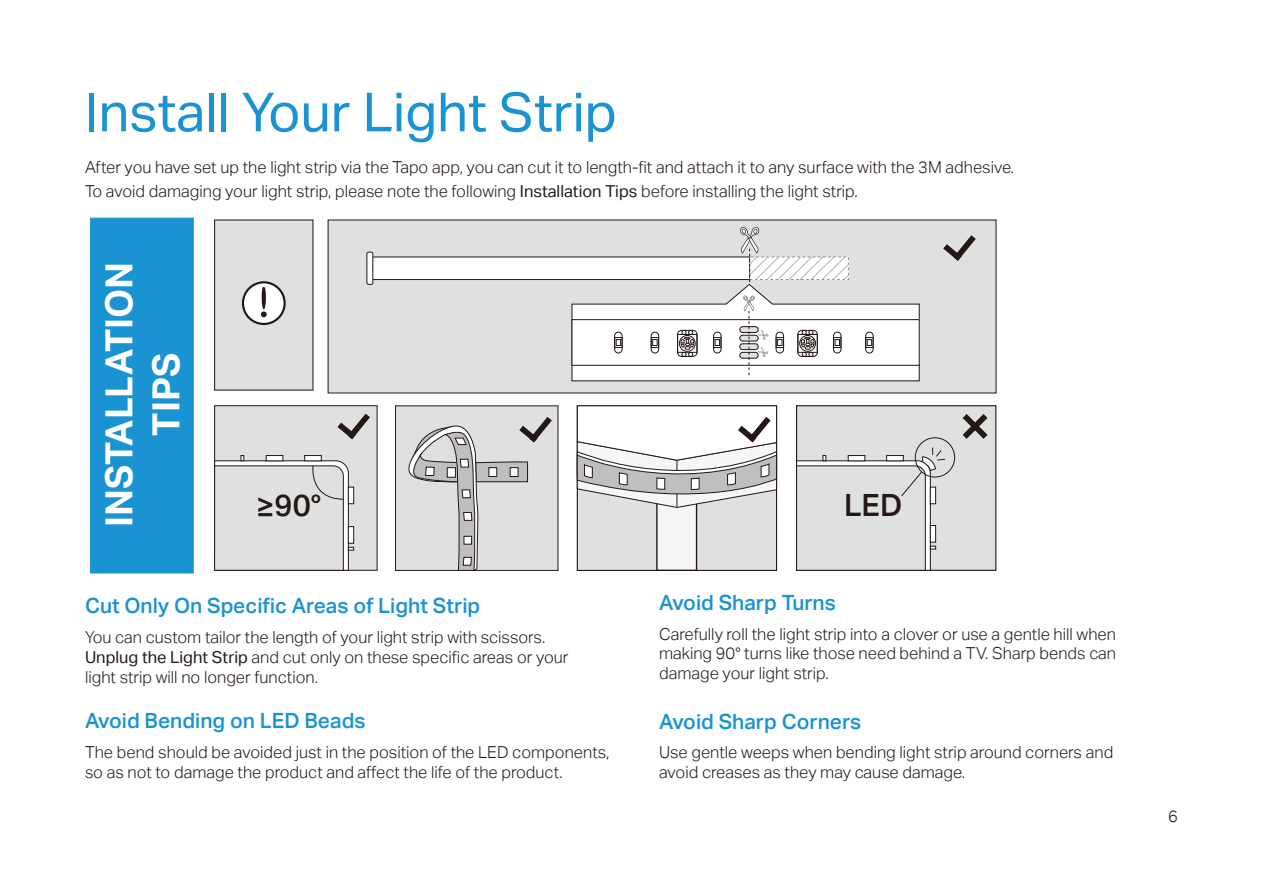
<style>
.page{position:relative;width:1263px;height:893px;background:#fff}
.page>*{position:absolute;margin:0;border:0;box-sizing:border-box;transform-origin:0 0}
.t1{font:54px "TP Link Aktiv Regular";color:#1a93d3}
.t2{font:37.5px "TP Link Aktiv Bold";color:#fff}
.t3{font:30.6px "TP Link Aktiv Medium";color:#231816}
.t4{font:21px "TP Link Aktiv Medium";color:#1a93d3}
.t5{font:16.5px/19.8px "TP Link Aktiv Light";color:#231916}
.s1{font-family:"TP Link Aktiv Regular"}
</style>
<div class="page">
<div style="left:90px;top:218px;width:103px;height:355px;background:#1a93d3"></div>
<div style="left:215px;top:406px;width:162px;height:164px;background:#e0e0e1"></div>
<div style="left:214px;top:405px;width:164px;height:166px;border:1px solid #231816"></div>
<svg style="left:214px;top:455px;width:140px;height:116px"></svg>
<div style="left:797px;top:406px;width:199px;height:164px;background:#e0e0e1"></div>
<div style="left:796px;top:405px;width:200px;height:166px;border:1px solid #231816"></div>
<svg style="left:796px;top:447px;width:150px;height:124px"></svg>
<div style="left:915px;top:437px;width:40px;height:40px;border:1px solid #231816;border-radius:50%"></div>
<svg style="left:962px;top:414px;width:26px;height:25px"></svg>
<svg style="left:337px;top:413px;width:33px;height:27px"></svg>
<div style="left:395px;top:406px;width:163px;height:164px;background:#e0e0e1"></div>
<div style="left:395px;top:405px;width:163px;height:166px;border:1px solid #231816"></div>
<div style="left:577px;top:406px;width:199px;height:164px;background:#e0e0e1"></div>
<div style="left:657px;top:482px;width:39px;height:88px;background:#f6f6f6"></div>
<div style="left:656px;top:482px;width:41px;height:89px;border:1px solid #231816"></div>
<svg style="left:402px;top:411px;width:156px;height:160px"></svg>
<svg style="left:576px;top:405px;width:201px;height:107px;background:#dad9d9"></svg>
<div style="left:215px;top:220px;width:98px;height:170px;background:#e0e0e1"></div>
<div style="left:214px;top:219px;width:99px;height:172px;border:1px solid #231816"></div>
<div style="left:243px;top:282px;width:42px;height:42px;background:#fff;border-radius:50%"></div>
<div style="left:242px;top:281px;width:44px;height:44px;border:2px solid #231816;border-radius:50%"></div>
<svg style="left:262px;top:287px;width:4px;height:22px"></svg>
<svg style="left:261px;top:311px;width:6px;height:6px"></svg>
<div style="left:328px;top:220px;width:668px;height:173px;background:#e0e0e1"></div>
<div style="left:371px;top:257px;width:379px;height:23px;background:#fff"></div>
<div style="left:370px;top:257px;width:380px;height:23px;border:1px solid #221715"></div>
<svg style="left:571px;top:226px;width:349px;height:155px"></svg>
<div style="left:367px;top:252px;width:6px;height:32px;background:#fff;border-radius:2px"></div>
<div style="left:367px;top:252px;width:6px;height:32px;border:1px solid #221715;border-radius:2px"></div>
<svg style="left:943px;top:235px;width:33px;height:26px"></svg>
<h1 class="t1" style="left:85px;top:81px;width:533px">Install Your Light Strip</h1>
<p class="t5" style="left:85px;top:155px;width:931px;line-height:24px">After you have set up the light strip via the Tapo app, you can cut it to length-fit and attach it to any surface with the 3M adhesive.<br>To avoid damaging your light strip, please note the following <span class="s1">Installation Tips</span> before installing the light strip.</p>
<h2 class="t2" style="left:98px;top:527px;width:267px;rotate:-90deg">INSTALLATION</h2>
<h2 class="t2" style="left:145px;top:436px;width:84px;rotate:-90deg">TIPS</h2>
<h3 class="t3" style="left:256px;top:488px;width:66px">≥90°</h3>
<h3 class="t3" style="left:844px;top:488px;width:60px">LED</h3>
<p class="t4" style="left:85px;top:594px;width:397px">Cut Only On Specific Areas of Light Strip</p>
<p class="t5" style="left:85px;top:628px;width:485px">You can custom tailor the length of your light strip with scissors.<br><span class="s1">Unplug the Light Strip</span> and cut only on these specific areas or your light strip will no longer function.</p>
<p class="t4" style="left:85px;top:709px;width:282px">Avoid Bending on LED Beads</p>
<p class="t5" style="left:85px;top:742px;width:526px">The bend should be avoided just in the position of the LED components, so as not to damage the product and affect the life of the product.</p>
<p class="t4" style="left:659px;top:590px;width:178px">Avoid Sharp Turns</p>
<p class="t5" style="left:659px;top:624px;width:458px;text-align:justify">Carefully roll the light strip into a clover or use a gentle hill when making 90° turns like those need behind a TV. Sharp bends can damage your light strip.</p>
<p class="t4" style="left:659px;top:709px;width:204px">Avoid Sharp Corners</p>
<p class="t5" style="left:659px;top:743px;width:456px">Use gentle weeps when bending light strip around corners and avoid creases as they may cause damage.</p>
<p class="t5" style="left:1168px;top:806px;width:11px">6</p>
</div>
